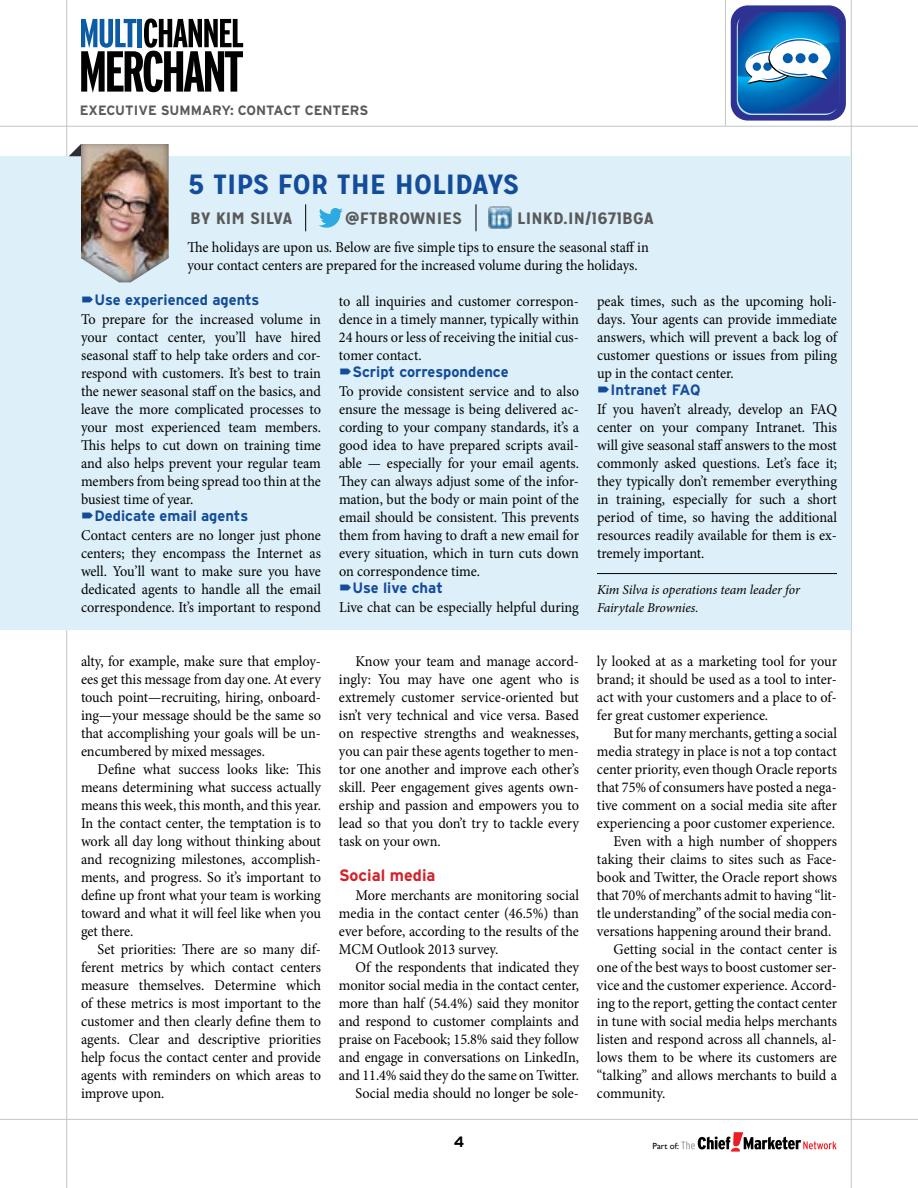
<style>
.page{position:relative;width:918px;height:1188px;background:#fff}
.page>*{position:absolute;margin:0;border:0;box-sizing:border-box;transform-origin:0 0}
.t1{font:700 27.75px "Mission Gothic";color:#134c9b;scale:1.15 1}
.t2{font:700 16.5px "Mission Gothic";letter-spacing:.01em;color:#58595b;scale:1.15 1}
.t3{font:700 16.5px "Interstate";color:#d2232a}
.t4{font:15px/18px "Minion Pro";letter-spacing:-.005em;color:#000;text-align:justify;scale:.95 1}
.t5{font:700 15px "Interstate";color:#134c9b}
.t6{font:700 15px "Interstate";color:#000}
.t7{font:italic 13.5px/18px "Minion Pro";letter-spacing:-.01em;color:#000}
.t8{font:700 13.5px "Interstate";color:#58595b}
.t9{font:8.85px "Gill Sans";color:#000}
</style>
<div class="page">
<hr style="left:0;top:1119px;width:918px;height:1px;background:#c0c7c3">
<hr style="left:0;top:126px;width:918px;height:1px;background:#c0c7c3">
<hr style="left:851px;top:0;width:1px;height:1188px;background:#c0c7c3">
<hr style="left:66px;top:0;width:1px;height:1188px;background:#c0c7c3">
<svg style="left:681px;top:1132px;width:156px;height:20px"></svg>
<svg style="left:81px;top:18px;width:162px;height:75px"></svg>
<hr style="left:725px;top:0;width:1px;height:126px;background:#c0c7c3">
<div style="left:731px;top:5px;width:115px;height:116px;background:#2d3293;border-radius:17px"></div>
<svg style="left:737px;top:12px;width:103px;height:103px;background:#3e84c1"></svg>
<div style="left:0;top:156px;width:850px;height:474px;background:#ddeff8"></div>
<hr style="left:597px;top:573px;width:240px;height:1px;background:#000">
<div style="left:68px;top:133px;width:115px;height:155px;background:#000;opacity:.6"></div>
<svg style="left:69px;top:144px;width:12px;height:12px"></svg>
<svg style="left:305px;top:204px;width:1px;height:27px"></svg>
<svg style="left:319px;top:208px;width:24px;height:20px"></svg>
<img style="left:489px;top:207px;width:22px;height:22px">
<svg style="left:476px;top:204px;width:1px;height:27px"></svg>
<p class="t8" style="left:80px;top:103px;width:289px">Executive Summary: Contact Centers</p>
<h1 class="t1" style="left:187px;top:167px;width:290px">5 TIPS FOR THE HOLI DAYS</h1>
<p class="t2" style="left:190px;top:208px;width:90px">BY KIM SI LVA</p>
<p class="t2" style="left:345px;top:208px;width:31px">@FTBR</p>
<p class="t2" style="left:399px;top:208px;width:56px">OWNI ES</p>
<p class="t2" style="left:517px;top:208px;width:120px">LI NKD.I N/1671BGA</p>
<p class="t4" style="left:187px;top:238px;width:487px">The holidays are upon us. Below are five simple tips to ensure the seasonal staff in your contact centers are prepared for the increased volume during the holidays.</p>
<p class="t5" style="left:94px;top:291px;width:167px">Use experienced agents</p>
<p class="t4" style="left:81px;top:310px;width:254px">To prepare for the increased volume in your contact center, you’ll have hired seasonal staff to help take orders and cor&shy;respond with customers. It’s best to train the newer seasonal staff on the basics, and leave the more complicated processes to your most experienced team members.<br>This helps to cut down on training time and also helps prevent your regular team members from being spread too thin at the busiest time of year.</p>
<p class="t5" style="left:94px;top:507px;width:155px">Dedicate email agents</p>
<p class="t4" style="left:81px;top:526px;width:254px">Contact centers are no longer just phone centers; they encompass the Internet as well. You’ll want to make sure you have dedicated agents to handle all the email correspondence. It’s important to respond</p>
<p class="t4" style="left:81px;top:652px;width:254px">alty, for example, make sure that employ&shy;ees get this message from day one. At every touch point—recruiting, hiring, onboard&shy;ing—your message should be the same so that accomplishing your goals will be un&shy;encumbered by mixed messages.</p>
<p class="t4" style="left:81px;top:760px;width:254px;text-indent:17px">Define what success looks like: This means determining what success actually means this week, this month, and this year.<br>In the contact center, the temptation is to work all day long without thinking about and recognizing milestones, accomplish&shy;ments, and progress. So it’s important to define up front what your team is working toward and what it will feel like when you get there.</p>
<p class="t4" style="left:81px;top:940px;width:254px;text-indent:17px">Set priorities: There are so many dif&shy;ferent metrics by which contact centers measure themselves. Determine which of these metrics is most important to the customer and then clearly define them to agents. Clear and descriptive priorities help focus the contact center and provide agents with reminders on which areas to improve upon.</p>
<p class="t4" style="left:339px;top:292px;width:254px">to all inquiries and customer correspon&shy;dence in a timely manner, typically within 24 hours or less of receiving the initial cus&shy;tomer contact.</p>
<p class="t5" style="left:352px;top:363px;width:158px">Script correspondence</p>
<p class="t4" style="left:339px;top:382px;width:254px">To provide consistent service and to also ensure the message is being delivered ac&shy;cording to your company standards, it’s a good idea to have prepared scripts avail&shy;able — especially for your email agents.<br>They can always adjust some of the infor&shy;mation, but the body or main point of the email should be consistent. This prevents them from having to draft a new email for every situation, which in turn cuts down on correspondence time.</p>
<p class="t5" style="left:352px;top:579px;width:92px">Use live chat</p>
<p class="t4" style="left:339px;top:598px;width:254px">Live chat can be especially helpful during</p>
<p class="t4" style="left:339px;top:652px;width:254px;text-indent:17px">Know your team and manage accord&shy;ingly: You may have one agent who is extremely customer service-oriented but isn’t very technical and vice versa. Based on respective strengths and weaknesses, you can pair these agents together to men&shy;tor one another and improve each other’s skill. Peer engagement gives agents own&shy;ership and passion and empowers you to lead so that you don’t try to tackle every task on your own.</p>
<p class="t3" style="left:339px;top:865px;width:98px">Social media</p>
<p class="t4" style="left:339px;top:886px;width:254px;text-indent:17px">More merchants are monitoring social media in the contact center (46.5%) than ever before, according to the results of the MCM Outlook 2013 survey.</p>
<p class="t4" style="left:339px;top:958px;width:254px;text-align:right">Of the respondents that indicated they monitor social media in the contact center, more than half (54.4%) said they monitor and respond to customer complaints and praise on Facebook; 15.8% said they follow and engage in conversations on LinkedIn, and 11.4% said they do the same on Twitter.<br>Social media should no longer be sole-</p>
<p class="t4" style="left:597px;top:292px;width:254px">peak times, such as the upcoming holi&shy;days. Your agents can provide immediate answers, which will prevent a back log of customer questions or issues from piling up in the contact center.</p>
<p class="t5" style="left:610px;top:381px;width:92px">I ntranet FAQ</p>
<p class="t4" style="left:597px;top:400px;width:254px">If you haven’t already, develop an FAQ center on your company Intranet. This will give seasonal staff answers to the most commonly asked questions. Let’s face it; they typically don’t remember everything in training, especially for such a short period of time, so having the additional resources readily available for them is ex&shy;tremely important.</p>
<p class="t7" style="left:597px;top:581px;width:204px">Kim Silva is operations team leader for<br>Fairytale Brownies.</p>
<p class="t4" style="left:597px;top:652px;width:254px">ly looked at as a marketing tool for your brand; it should be used as a tool to inter&shy;act with your customers and a place to of&shy;fer great customer experience.</p>
<p class="t4" style="left:613px;top:724px;width:237px">But for many merchants, getting a social</p>
<p class="t4" style="left:597px;top:742px;width:254px">media strategy in place is not a top contact</p>
<p class="t4" style="left:597px;top:760px;width:254px">center priority, even though Oracle reports</p>
<p class="t4" style="left:597px;top:778px;width:254px">that 75% of consumers have posted a nega-</p>
<p class="t4" style="left:597px;top:796px;width:254px">tive comment on a social media site after</p>
<p class="t4" style="left:597px;top:814px;width:252px">experiencing a poor customer experience.</p>
<p class="t4" style="left:613px;top:832px;width:237px">Even with a high number of shoppers</p>
<p class="t4" style="left:597px;top:850px;width:254px">taking their claims to sites such as Face-</p>
<p class="t4" style="left:597px;top:868px;width:254px">book and Twitter, the Oracle report shows</p>
<p class="t4" style="left:597px;top:886px;width:254px">that 70% of merchants admit to having “lit-</p>
<p class="t4" style="left:597px;top:904px;width:254px">tle understanding” of the social media con-</p>
<p class="t4" style="left:597px;top:922px;width:248px">versations happening around their brand.</p>
<p class="t4" style="left:613px;top:940px;width:237px">Getting social in the contact center is</p>
<p class="t4" style="left:597px;top:958px;width:254px">one of the best ways to boost customer ser-</p>
<p class="t4" style="left:597px;top:976px;width:254px">vice and the customer experience. Accord-</p>
<p class="t4" style="left:597px;top:994px;width:254px">ing to the report, getting the contact center</p>
<p class="t4" style="left:597px;top:1012px;width:254px">in tune with social media helps merchants</p>
<p class="t4" style="left:597px;top:1030px;width:254px">listen and respond across all channels, al-</p>
<p class="t4" style="left:597px;top:1048px;width:254px">lows them to be where its customers are</p>
<p class="t4" style="left:597px;top:1066px;width:254px">“talking” and allows merchants to build a</p>
<p class="t4" style="left:597px;top:1084px;width:73px">community.</p>
<p class="t6" style="left:454px;top:1133px;width:12px">4</p>
<p class="t9" style="left:652px;top:1141px;width:28px">Part of:</p>
</div>
